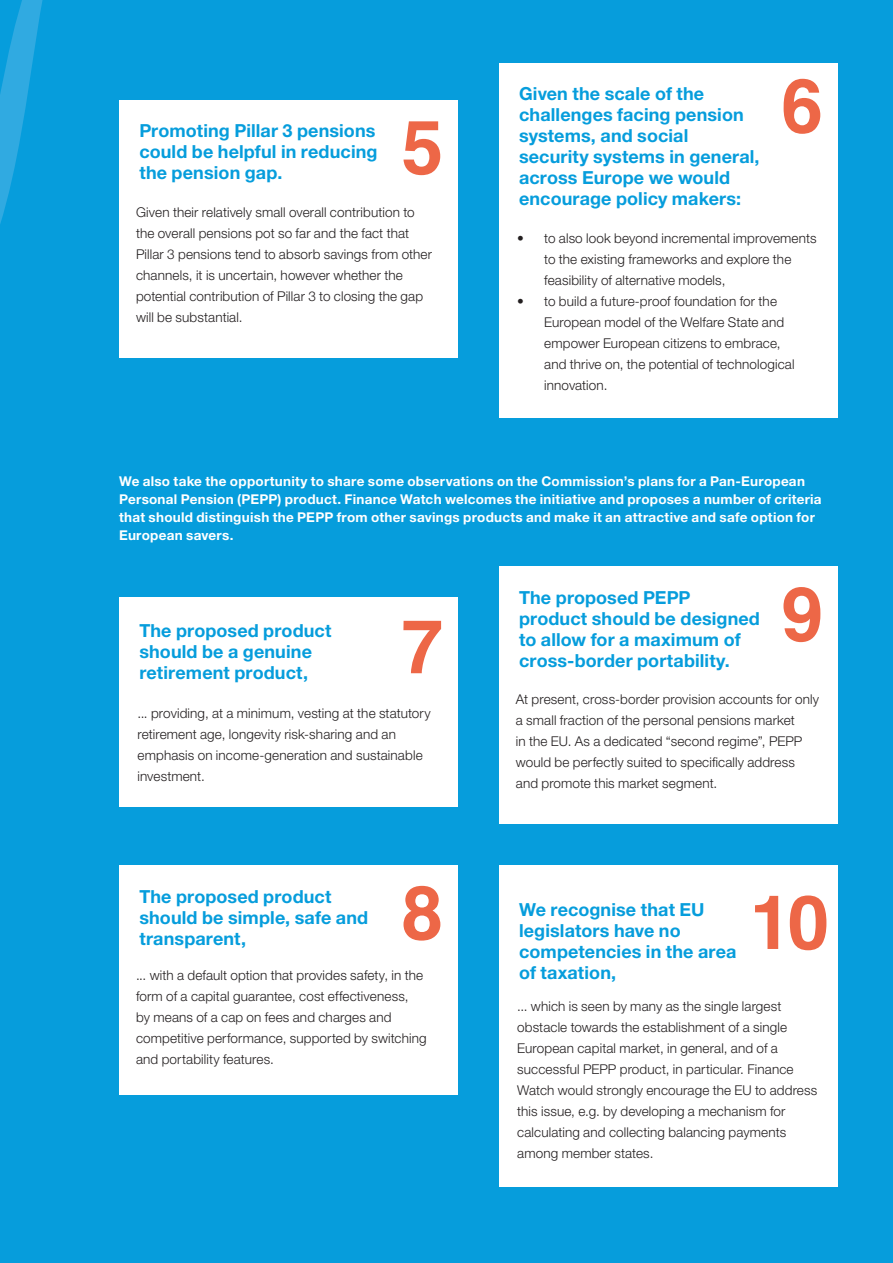
<style>
.page{position:relative;width:893px;height:1263px;background:#069ddc}
.page>*{position:absolute;margin:0;border:0;box-sizing:border-box;transform-origin:0 0}
.Section_heading{font:700 75px "Helvetica";color:#ed6747}
.Box_heading{font:700 18px/21px "Helvetica Neue LT Std";letter-spacing:.005em;color:#069ddc}
.First{font:300 13.5px/21px "Helvetica Neue LT Std";letter-spacing:.01em;color:#231f20}
.First-2{font:700 13.5px/18px "Helvetica Neue LT Std";letter-spacing:.02em;color:#fff}
</style>
<div class="page">
<svg style="left:0;top:0;width:43px;height:224px"></svg>
<div style="left:119px;top:100px;width:339px;height:257px;background:#fff"></div>
<div style="left:499px;top:64px;width:338px;height:354px;background:#fff"></div>
<div style="left:499px;top:567px;width:338px;height:257px;background:#fff"></div>
<div style="left:119px;top:865px;width:339px;height:230px;background:#fff"></div>
<div style="left:499px;top:865px;width:338px;height:322px;background:#fff"></div>
<div style="left:119px;top:597px;width:339px;height:210px;background:#fff"></div>
<p class="Section_heading" style="left:402px;top:87px;width:43px">5</p>
<p class="Box_heading" style="left:139px;top:120px;width:240px;text-align:justify">Promoting Pillar 3 pensions could be helpful in reducing the pension gap.</p>
<p class="First" style="left:136px;top:201px;width:297px">Given their relatively small overall contribution to the overall pensions pot so far and the fact that Pillar 3 pensions tend to absorb savings from other channels, it is uncertain, however whether the potential contribution of Pillar 3 to closing the gap will be substantial.</p>
<p class="Section_heading" style="left:781px;top:45px;width:43px">6</p>
<p class="Box_heading" style="left:519px;top:83px;width:242px">Given the scale of the challenges facing pension systems, and social security systems in general, across Europe we would encourage policy makers:</p>
<p class="First" style="left:544px;top:227px;width:274px;text-indent:-27px">• to also look beyond incremental improvements to the existing frameworks and explore the feasibility of alternative models,</p>
<p class="First" style="left:544px;top:290px;width:252px;text-indent:-27px">• to build a future-proof foundation for the European model of the Welfare State and empower European citizens to embrace, and thrive on, the potential of technological innovation.</p>
<p class="First-2" style="left:119px;top:472px;width:704px">We also take the opportunity to share some observations on the Commission’s plans for a Pan-European Personal Pension (PEPP) product. Finance Watch welcomes the initiative and proposes a number of criteria that should distinguish the PEPP from other savings products and make it an attractive and safe option for European savers.</p>
<p class="Section_heading" style="left:402px;top:586px;width:43px">7</p>
<p class="Box_heading" style="left:139px;top:620px;width:194px">The proposed product should be a genuine retirement product,</p>
<p class="First" style="left:137px;top:702px;width:295px">... providing, at a minimum, vesting at the statutory retirement age, longevity risk-sharing and an emphasis on income-generation and sustainable investment.</p>
<p class="Section_heading" style="left:402px;top:852px;width:43px">8</p>
<p class="Box_heading" style="left:139px;top:885px;width:230px">The proposed product should be simple, safe and transparent,</p>
<p class="First" style="left:136px;top:965px;width:292px">... with a default option that provides safety, in the form of a capital guarantee, cost effectiveness,<br>by means of a cap on fees and charges and competitive performance, supported by switching and portability features.</p>
<p class="Section_heading" style="left:781px;top:554px;width:43px">9</p>
<p class="Box_heading" style="left:519px;top:587px;width:242px">The proposed PEPP product should be designed to allow for a maximum of cross-border portability.</p>
<p class="First" style="left:516px;top:688px;width:305px">At present, cross-border provision accounts for only a small fraction of the personal pensions market<br>in the EU. As a dedicated “second regime”, PEPP would be perfectly suited to specifically address and promote this market segment.</p>
<p class="Section_heading" style="left:750px;top:862px;width:81px">10</p>
<p class="Box_heading" style="left:519px;top:899px;width:219px">We recognise that EU legislators have no competencies in the area of taxation,</p>
<p class="First" style="left:517px;top:995px;width:302px">... which is seen by many as the single largest obstacle towards the establishment of a single European capital market, in general, and of a successful PEPP product, in particular. Finance Watch would strongly encourage the EU to address this issue, e.g. by developing a mechanism for calculating and collecting balancing payments among member states.</p>
</div>
